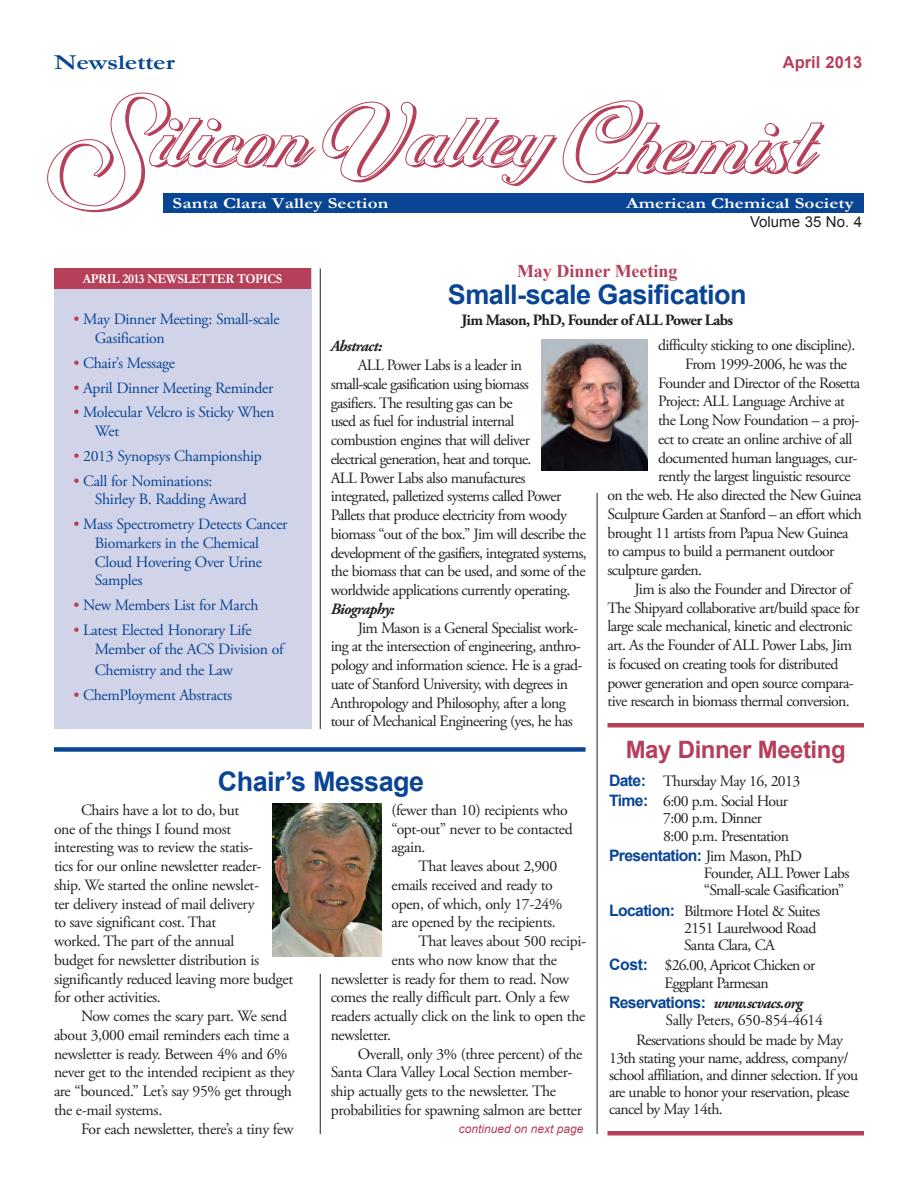
<style>
.page{position:relative;width:918px;height:1188px;background:#fff}
.page>*{position:absolute;margin:0;border:0;box-sizing:border-box;transform-origin:0 0}
.newsletter_body{font:700 27px "Arial";letter-spacing:-.02em;color:#094594}
.t1{font:700 24px "Arial";letter-spacing:-.02em;color:#b63f59}
.t2{font:700 21.45px "Garamond";letter-spacing:-.01em;color:#094594;scale:1.25 1}
.t3{font:700 18px "Times New Roman";color:#b63f59}
.t4{font:700 16.5px "Arial";color:#b63f59}
.newsletter_body-2{font:15.75px/18.8px "Adobe Garamond Pro";letter-spacing:-.04em;color:#231f20}
.newsletter_body-3{font:15.75px/18.8px "Adobe Garamond Pro";letter-spacing:-.02em;color:#094594}
.newsletter_body-4{font:15.75px/17.2px "Adobe Garamond Pro";letter-spacing:-.02em;color:#231f20}
.t5{font:700 15.75px "Adobe Garamond Pro";letter-spacing:-.04em;color:#231f20}
.newsletter_body-5{font:italic 700 15.75px "Adobe Garamond Pro";letter-spacing:-.04em;color:#231f20}
.t6{font:700 15.3px "Garamond";letter-spacing:.01em;color:#fff;scale:1.25 1}
.t7{font:15px "Arial";color:#231f20}
.t8{font:700 13.5px "Garamond";letter-spacing:-.03em;color:#fff;scale:.95 1}
.t9{font:italic 12px "Arial";color:#b63f59}
.s1{color:#b63f59}
.s2{font-family:"Arial";font-weight:700;color:#094594}
.s3{font-weight:700;font-style:italic}
</style>
<div class="page">
<svg style="left:47px;top:92px;width:778px;height:121px"></svg>
<div style="left:163px;top:193px;width:701px;height:20px;background:#094594"></div>
<div style="left:54px;top:268px;width:257px;height:461px;background:#d1d3e8"></div>
<div style="left:54px;top:268px;width:257px;height:21px;background:#b63f59"></div>
<hr style="left:320px;top:268px;width:1px;height:461px;background:#231f20">
<hr style="left:597px;top:493px;width:1px;height:641px;background:#231f20">
<hr style="left:320px;top:974px;width:1px;height:160px;background:#231f20">
<div style="left:54px;top:747px;width:532px;height:5px;background:#094594"></div>
<img style="left:273px;top:804px;width:109px;height:152px">
<div style="left:608px;top:723px;width:256px;height:5px;background:#b63f59"></div>
<div style="left:608px;top:1131px;width:256px;height:5px;background:#b63f59"></div>
<img style="left:541px;top:340px;width:107px;height:130px">
<p class="t2" style="left:54px;top:47px;width:98px">Newsletter</p>
<p class="t6" style="left:172px;top:193px;width:174px">Santa Clara Valley Section</p>
<p class="t4" style="left:783px;top:51px;width:81px">April 2013</p>
<p class="t6" style="left:626px;top:193px;width:184px">american Chemical Society</p>
<p class="t7" style="left:750px;top:212px;width:114px">Volume 35 No. 4</p>
<p class="t3" style="left:517px;top:259px;width:162px">May Dinner Meeting</p>
<p class="newsletter_body" style="left:448px;top:277px;width:300px">Small-scale Gasification</p>
<p class="t5" style="left:462px;top:311px;width:273px">Jim Mason, PhD, Founder of ALL Power Labs</p>
<p class="t8" style="left:83px;top:270px;width:212px">april 2013 NEWSLETTER TOPI CS</p>
<p class="newsletter_body-3" style="left:95px;top:310px;width:186px;text-indent:-22px"><span class="s1">•</span> May Dinner Meeting: Small-scale<br>Gasification</p>
<p class="newsletter_body-3" style="left:73px;top:354px;width:103px"><span class="s1">•</span> Chair’s Message</p>
<p class="newsletter_body-3" style="left:73px;top:379px;width:201px"><span class="s1">•</span> April Dinner Meeting Reminder</p>
<p class="newsletter_body-3" style="left:95px;top:404px;width:181px;text-indent:-22px"><span class="s1">•</span> Molecular Velcro is Sticky When<br>Wet</p>
<p class="newsletter_body-3" style="left:73px;top:447px;width:190px"><span class="s1">•</span> 2013 Synopsys Championship</p>
<p class="newsletter_body-3" style="left:95px;top:472px;width:153px;text-indent:-22px"><span class="s1">•</span> Call for Nominations:<br>Shirley B. Radding Award</p>
<p class="newsletter_body-3" style="left:95px;top:515px;width:194px;text-indent:-22px"><span class="s1">•</span> Mass Spectrometry Detects Cancer<br>Biomarkers in the Chemical<br>Cloud Hovering Over Urine<br>Samples</p>
<p class="newsletter_body-3" style="left:73px;top:596px;width:187px"><span class="s1">•</span> New Members List for March</p>
<p class="newsletter_body-3" style="left:95px;top:621px;width:190px;text-indent:-22px"><span class="s1">•</span> Latest Elected Honorary Life<br>Member of the ACS Division of</p>
<p class="newsletter_body-3" style="left:95px;top:661px;width:140px">Chemistry and the Law</p>
<p class="newsletter_body-3" style="left:73px;top:686px;width:161px"><span class="s1">•</span> ChemPloyment Abstracts</p>
<p class="newsletter_body-2" style="left:658px;top:336px;width:199px">difficulty sticking to one discipline).</p>
<p class="newsletter_body-2" style="left:685px;top:355px;width:164px">From 1999-2006, he was the</p>
<p class="newsletter_body-2" style="left:658px;top:374px;width:204px">Founder and Director of the Rosetta</p>
<p class="newsletter_body-2" style="left:658px;top:393px;width:188px">Project: ALL Language Archive at</p>
<p class="newsletter_body-2" style="left:658px;top:411px;width:203px">the Long Now Foundation – a proj-</p>
<p class="newsletter_body-2" style="left:658px;top:430px;width:196px">ect to create an online archive of all</p>
<p class="newsletter_body-2" style="left:658px;top:449px;width:201px">documented human languages, cur-</p>
<p class="newsletter_body-2" style="left:658px;top:468px;width:194px">rently the largest linguistic resource</p>
<p class="newsletter_body-2" style="left:608px;top:486px;width:256px">on the web. He also directed the New Guinea</p>
<p class="newsletter_body-2" style="left:608px;top:505px;width:256px">Sculpture Garden at Stanford – an effort which</p>
<p class="newsletter_body-2" style="left:608px;top:524px;width:243px">brought 11 artists from Papua New Guinea</p>
<p class="newsletter_body-2" style="left:608px;top:543px;width:229px">to campus to build a permanent outdoor</p>
<p class="newsletter_body-2" style="left:608px;top:561px;width:96px">sculpture garden.</p>
<p class="newsletter_body-2" style="left:608px;top:580px;width:254px;text-indent:27px">Jim is also the Founder and Director of The Shipyard collaborative art/build space for large scale mechanical, kinetic and electronic art. As the Founder of ALL Power Labs, Jim is focused on creating tools for distributed power generation and open source compara&shy;tive research in biomass thermal conversion.</p>
<p class="t1" style="left:626px;top:733px;width:221px">May Dinner Meeting</p>
<p class="newsletter_body-2" style="left:609px;top:772px;width:193px"><span class="s2">Date:</span> Thursday May 16, 2013</p>
<p class="newsletter_body-2" style="left:663px;top:793px;width:128px;line-height:17.2px;text-indent:-54px"><span class="s2">Time:</span> 6:00 p.m. Social Hour<br>7:00 p.m. Dinner<br>8:00 p.m. Presentation</p>
<p class="newsletter_body-2" style="left:704px;top:848px;width:147px;line-height:17.2px;text-indent:-95px"><span class="s2">Presentation:</span> Jim Mason, PhD<br>Founder, ALL Power Labs “Small-scale Gasification”</p>
<p class="newsletter_body-2" style="left:684px;top:903px;width:138px;line-height:17.2px;text-indent:-75px"><span class="s2">Location:</span> Biltmore Hotel &amp; Suites<br>2151 Laurelwood Road<br>Santa Clara, CA</p>
<p class="newsletter_body-2" style="left:609px;top:957px;width:208px;line-height:17.2px;text-align:center"><span class="s2">Cost:</span> $26.00, Apricot Chicken or<br>Eggplant Parmesan</p>
<p class="newsletter_body-4" style="left:666px;top:995px;width:159px;text-indent:-56px"><span class="s2">Reservations:</span> <span class="s3">www.scvacs.org<br></span>Sally Peters, 650-854-4614</p>
<p class="newsletter_body-2" style="left:609px;top:1032px;width:251px;line-height:17.2px;text-indent:27px">Reservations should be made by May 13th stating your name, address, company/ school affiliation, and dinner selection. If you are unable to honor your reservation, please cancel by May 14th.</p>
<p class="newsletter_body-5" style="left:331px;top:337px;width:53px">Abstract:</p>
<p class="newsletter_body-2" style="left:331px;top:356px;width:258px;text-indent:27px">ALL Power Labs is a leader in<br>small-scale gasification using biomass<br>gasifiers. The resulting gas can be<br>used as fuel for industrial internal<br>combustion engines that will deliver<br>electrical generation, heat and torque.<br>ALL Power Labs also manufactures integrated, palletized systems called Power Pallets that produce electricity from woody biomass “out of the box.” Jim will describe the development of the gasifiers, integrated systems, the biomass that can be used, and some of the worldwide applications currently operating.</p>
<p class="newsletter_body-5" style="left:331px;top:600px;width:65px">Biography:</p>
<p class="newsletter_body-2" style="left:331px;top:619px;width:253px;text-indent:27px">Jim Mason is a General Specialist work&shy;ing at the intersection of engineering, anthro&shy;pology and information science. He is a grad&shy;uate of Stanford University, with degrees in Anthropology and Philosophy, after a long tour of Mechanical Engineering (yes, he has</p>
<p class="newsletter_body" style="left:218px;top:763px;width:208px">Chair’s Message</p>
<p class="newsletter_body-2" style="left:54px;top:801px;width:241px;text-indent:27px">Chairs have a lot to do, but<br>one of the things I found most interesting was to review the statis-<br>tics for our online newsletter reader-<br>ship. We started the online newslet-<br>ter delivery instead of mail delivery<br>to save significant cost. That<br>worked. The part of the annual<br>budget for newsletter distribution is significantly reduced leaving more budget for other activities.</p>
<p class="newsletter_body-2" style="left:54px;top:1007px;width:242px;text-indent:27px">Now comes the scary part. We send about 3,000 email reminders each time a newsletter is ready. Between 4% and 6% never get to the intended recipient as they are “bounced.” Let’s say 95% get through the e-mail systems.</p>
<p class="newsletter_body-2" style="left:81px;top:1120px;width:214px">For each newsletter, there’s a tiny few</p>
<p class="t9" style="left:459px;top:1121px;width:126px">continued on next page</p>
<p class="newsletter_body-2" style="left:392px;top:801px;width:183px">(fewer than 10) recipients who “opt-out” never to be contacted again.</p>
<p class="newsletter_body-2" style="left:392px;top:857px;width:172px;text-indent:27px">That leaves about 2,900 emails received and ready to open, of which, only 17-24% are opened by the recipients.</p>
<p class="newsletter_body-2" style="left:418px;top:932px;width:169px">That leaves about 500 recipi-</p>
<p class="newsletter_body-2" style="left:392px;top:951px;width:167px">ents who now know that the</p>
<p class="newsletter_body-2" style="left:331px;top:970px;width:240px">newsletter is ready for them to read. Now</p>
<p class="newsletter_body-2" style="left:331px;top:989px;width:240px">comes the really difficult part. Only a few</p>
<p class="newsletter_body-2" style="left:331px;top:1007px;width:256px">readers actually click on the link to open the</p>
<p class="newsletter_body-2" style="left:331px;top:1026px;width:62px">newsletter.</p>
<p class="newsletter_body-2" style="left:331px;top:1045px;width:253px;text-indent:27px">Overall, only 3% (three percent) of the Santa Clara Valley Local Section member&shy;ship actually gets to the newsletter. The probabilities for spawning salmon are better</p>
</div>
